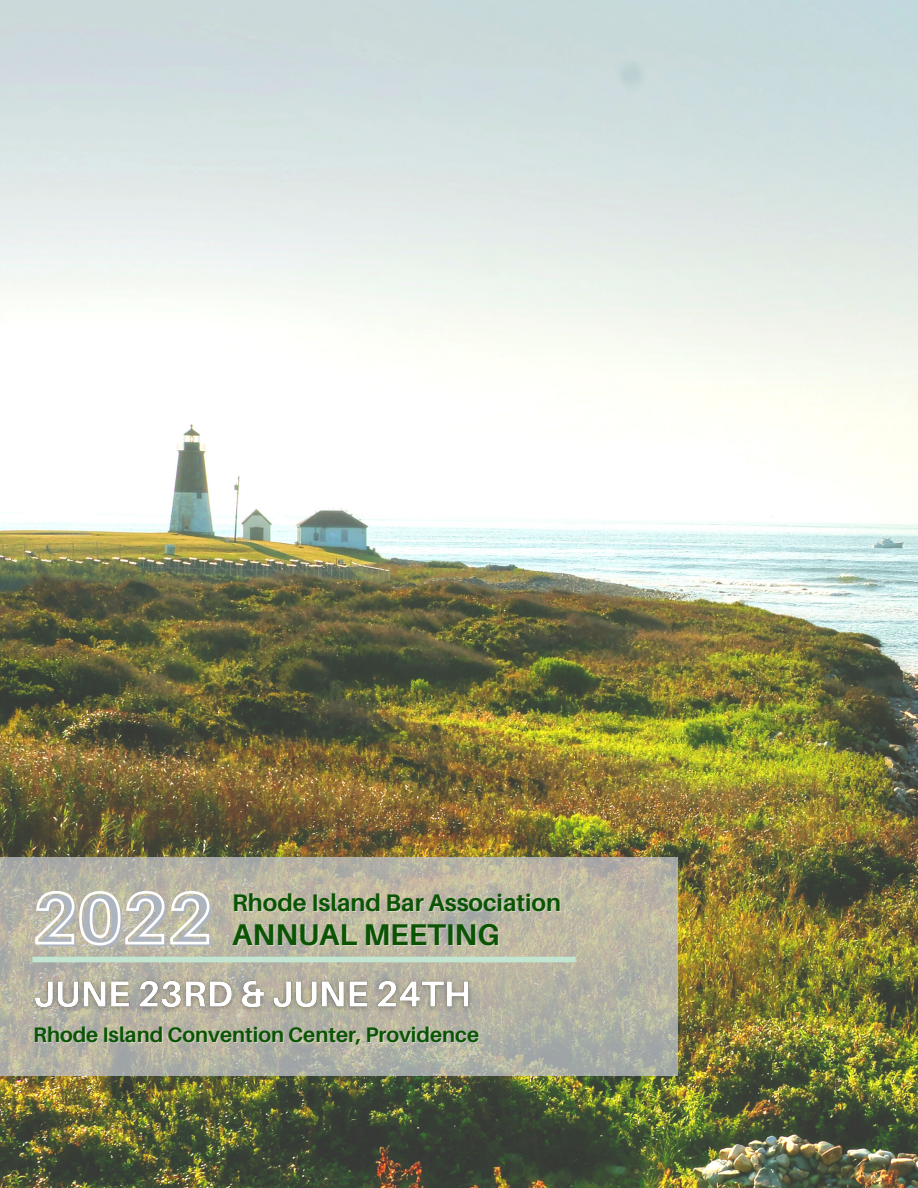
<style>
.page{position:relative;width:918px;height:1188px;background:#fff}
.page>*{position:absolute;margin:0;border:0;box-sizing:border-box;transform-origin:0 0}
.t1{font:700 72px "Aileron";color:#acb4bf}
.t2{font:700 30px "Aileron";color:#0a5403}
.t3{font:700 24px "Aileron";color:#0a5403}
.t4{font:700 21px "Aileron";color:#0a5403}
</style>
<div class="page">
<img style="left:0;top:0;width:918px;height:1188px">
<svg style="left:0;top:857px;width:677px;height:218px;background:#b6b4a4"></svg>
<svg style="left:34px;top:890px;width:177px;height:57px"></svg>
<img style="left:24px;top:963px;width:464px;height:63px">
<div style="left:32px;top:957px;width:544px;height:5px;background:#c3e6d2"></div>
<h1 class="t1" style="left:36px;top:876px;width:181px">2022</h1>
<p class="t3" style="left:232px;top:888px;width:330px">Rhode Island Bar Association</p>
<h2 class="t2" style="left:232px;top:916px;width:269px">ANNUAL MEETING</h2>
<p class="t4" style="left:33px;top:1022px;width:447px">Rhode Island Convention Center, Providence</p>
</div>
